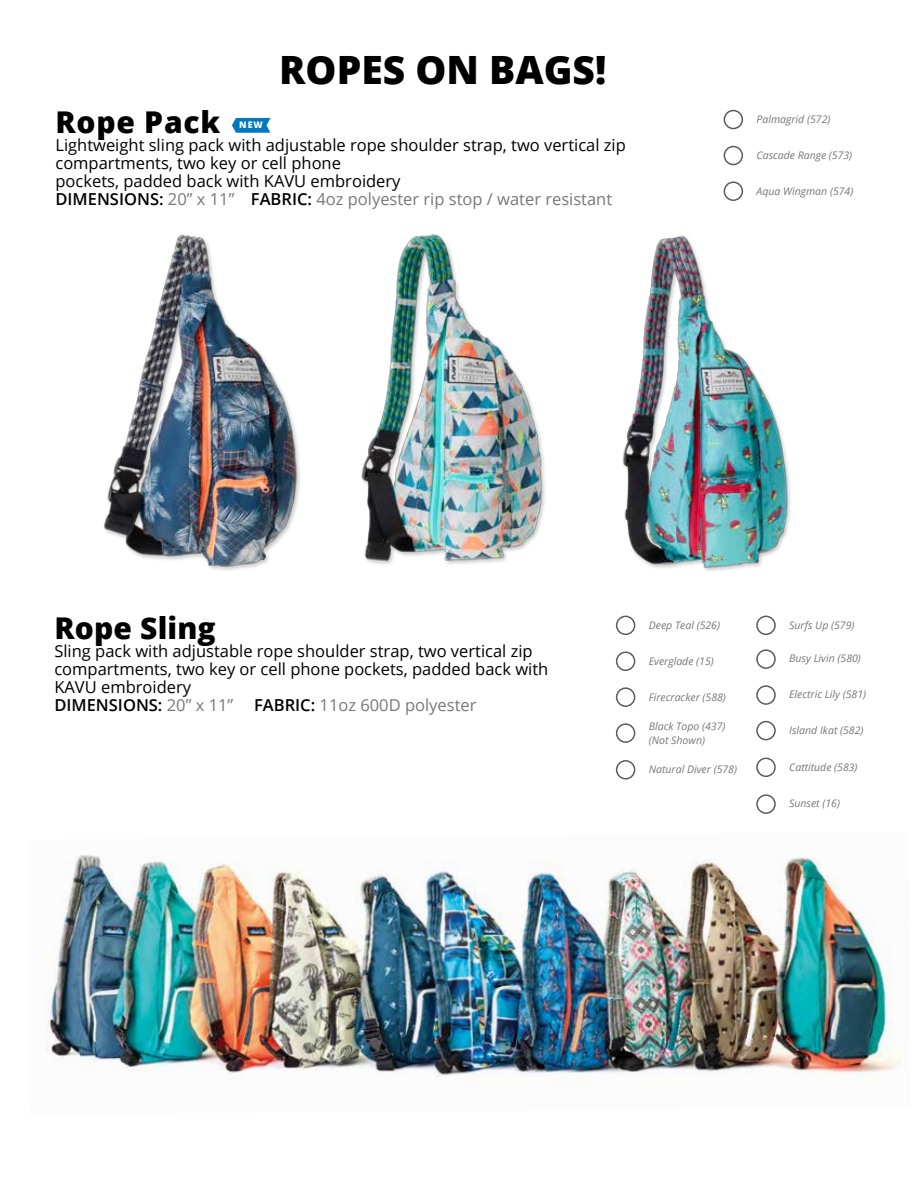
<style>
.page{position:relative;width:918px;height:1188px;background:#fff}
.page>*{position:absolute;margin:0;border:0;box-sizing:border-box;transform-origin:0 0}
.t1{font:800 39px "Open Sans";color:#000}
.t2{font:800 30px "Open Sans";letter-spacing:.005em;color:#000}
.t3{font:800 30px "Open Sans";letter-spacing:.025em;color:#000}
.t4{font:16.5px/18px "Open Sans";color:#000}
.t5{font:16.5px "Open Sans";color:#77787b}
.t6{font:italic 10.5px/13.5px "Open Sans";color:#77787b}
.t7{font:800 9px "Open Sans";color:#fff}
.s1{font-weight:600}
.s2{color:#77787b}
.s3{font-weight:600;color:#000}
</style>
<div class="page">
<div style="left:724px;top:110px;width:19px;height:19px;border:2px solid #000;border-radius:50%"></div>
<div style="left:724px;top:146px;width:19px;height:19px;border:2px solid #000;border-radius:50%"></div>
<div style="left:724px;top:181px;width:19px;height:20px;border:2px solid #000;border-radius:50%"></div>
<svg style="left:232px;top:118px;width:39px;height:15px"></svg>
<img style="left:45px;top:855px;width:855px;height:229px">
<div style="left:616px;top:616px;width:19px;height:19px;border:2px solid #000;border-radius:50%"></div>
<div style="left:616px;top:652px;width:19px;height:19px;border:2px solid #000;border-radius:50%"></div>
<div style="left:616px;top:687px;width:19px;height:20px;border:2px solid #000;border-radius:50%"></div>
<div style="left:616px;top:723px;width:19px;height:20px;border:2px solid #000;border-radius:50%"></div>
<div style="left:616px;top:760px;width:19px;height:20px;border:2px solid #000;border-radius:50%"></div>
<div style="left:756px;top:616px;width:20px;height:19px;border:2px solid #000;border-radius:50%"></div>
<div style="left:756px;top:649px;width:20px;height:20px;border:2px solid #000;border-radius:50%"></div>
<div style="left:756px;top:685px;width:20px;height:20px;border:2px solid #000;border-radius:50%"></div>
<div style="left:756px;top:721px;width:20px;height:19px;border:2px solid #000;border-radius:50%"></div>
<div style="left:756px;top:758px;width:20px;height:19px;border:2px solid #000;border-radius:50%"></div>
<div style="left:756px;top:794px;width:20px;height:20px;border:2px solid #000;border-radius:50%"></div>
<img style="left:103px;top:234px;width:197px;height:337px">
<img style="left:361px;top:234px;width:184px;height:331px">
<img style="left:622px;top:235px;width:169px;height:336px">
<h1 class="t1" style="left:279px;top:40px;width:329px">ROPES ON BAGS!</h1>
<h2 class="t3" style="left:56px;top:99px;width:166px">Rope Pack</h2>
<p class="t7" style="left:239px;top:118px;width:25px">NEW</p>
<p class="t4" style="left:56px;top:135px;width:572px">Lightweight sling pack with adjustable rope shoulder strap, two vertical zip compartments, two key or cell phone<br>pockets, padded back with KAVU embroidery<br><span class="s1">DIMENSIONS:</span> <span class="s2">20” x 11”</span> <span class="s1">FABRIC:</span> <span class="s2">4oz polyester rip stop / water resistant</span></p>
<p class="t6" style="left:757px;top:112px;width:75px">Palmagrid (572)</p>
<p class="t6" style="left:757px;top:148px;width:97px">Cascade Range (573)</p>
<p class="t6" style="left:757px;top:184px;width:98px">Aqua Wingman (574)</p>
<h2 class="t2" style="left:54px;top:605px;width:163px">Rope Sling</h2>
<p class="t4" style="left:54px;top:641px;width:495px">Sling pack with adjustable rope shoulder strap, two vertical zip compartments, two key or cell phone pockets, padded back with KAVU embroidery<br><span class="s1">DIMENSIONS:</span> <span class="s2">20” x 11”</span></p>
<p class="t5" style="left:254px;top:693px;width:224px"><span class="s3">FABRIC:</span> 11oz 600D polyester</p>
<p class="t6" style="left:649px;top:618px;width:73px">Deep Teal (526)</p>
<p class="t6" style="left:649px;top:654px;width:66px">Everglade (15)</p>
<p class="t6" style="left:649px;top:690px;width:79px">Firecracker (588)</p>
<p class="t6" style="left:649px;top:720px;width:78px">Black Topo (437) (Not Shown)</p>
<p class="t6" style="left:649px;top:762px;width:90px">Natural Diver (578)</p>
<p class="t6" style="left:789px;top:618px;width:67px">Surfs Up (579)</p>
<p class="t6" style="left:789px;top:652px;width:73px">Busy Livin (580)</p>
<p class="t6" style="left:789px;top:688px;width:78px">Electric Lily (581)</p>
<p class="t6" style="left:789px;top:723px;width:76px">Island Ikat (582)</p>
<p class="t6" style="left:789px;top:760px;width:70px">Cattitude (583)</p>
<p class="t6" style="left:789px;top:797px;width:52px">Sunset (16)</p>
</div>
